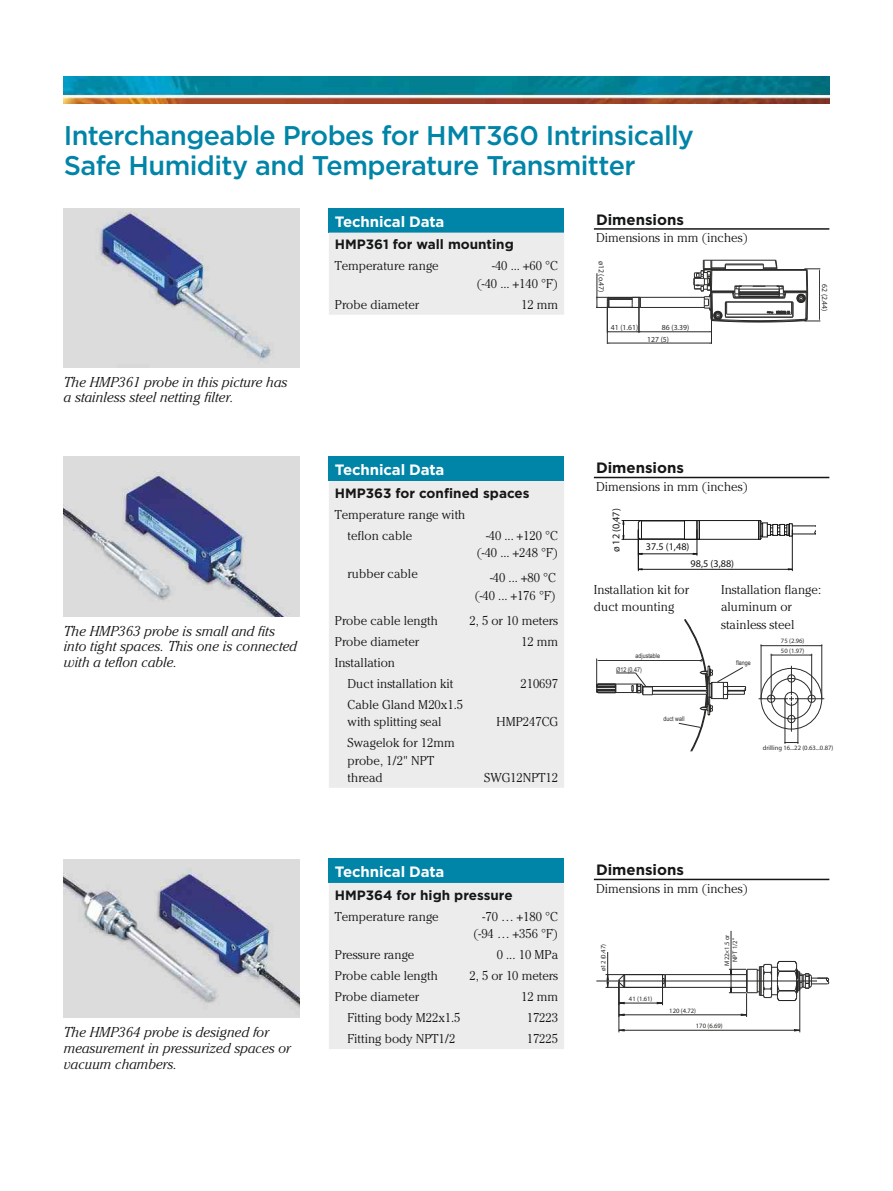
<style>
.page{position:relative;width:893px;height:1191px;background:#fff}
.page>*{position:absolute;margin:0;border:0;box-sizing:border-box;transform-origin:0 0}
.t1{font:500 27px/30px "Gotham";letter-spacing:-.02em;color:#0084a7}
.t2{font:700 15px "Gotham";letter-spacing:-.01em;color:#fff}
.t3{font:700 15px "Gotham";color:#151616}
.t4{font:italic 300 14.25px/15.8px "Cheltenham Std";color:#151616}
.t5{font:700 13.5px "Gotham";color:#151616}
.t6{font:300 12.75px/17.2px "Cheltenham Std";color:#151616}
.t7{font:10.2px "Myriad";color:#151616}
.t8{font:7.65px "Myriad";color:#2b2b2a}
.t9{font:6.6px/7.9px "Myriad";color:#252523;text-align:center}
.t10{font:6.6px "Frutiger 55 Roman";color:#2b2b2a}
.t11{font:6.6px "Arial Narrow";color:#2b2b2a}
</style>
<div class="page">
<img style="left:64px;top:77px;width:765px;height:27px">
<hr style="left:594px;top:228px;width:235px;height:2px;background:#151616">
<hr style="left:594px;top:477px;width:235px;height:1px;background:#151616">
<hr style="left:594px;top:878px;width:235px;height:2px;background:#151616">
<div style="left:329px;top:209px;width:235px;height:24px;background:#0084a7"></div>
<div style="left:329px;top:233px;width:235px;height:82px;background:#ececec"></div>
<div style="left:329px;top:457px;width:235px;height:24px;background:#0084a7"></div>
<div style="left:329px;top:481px;width:235px;height:307px;background:#ececec"></div>
<div style="left:329px;top:859px;width:235px;height:24px;background:#0084a7"></div>
<div style="left:329px;top:883px;width:235px;height:166px;background:#ececec"></div>
<img style="left:64px;top:859px;width:235px;height:159px">
<svg style="left:596px;top:619px;width:150px;height:133px"></svg>
<svg style="left:759px;top:666px;width:65px;height:65px"></svg>
<div style="left:761px;top:668px;width:61px;height:61px;border:1px solid #2b2b2a;border-radius:50%"></div>
<div style="left:785px;top:692px;width:13px;height:13px;border:1px solid #2b2b2a;border-radius:50%"></div>
<div style="left:771px;top:678px;width:41px;height:41px;border:1px solid #2b2b2a;border-radius:50%"></div>
<div style="left:788px;top:674px;width:7px;height:8px;border:1px solid #2b2b2a;border-radius:50%"></div>
<div style="left:808px;top:695px;width:7px;height:7px;border:1px solid #2b2b2a;border-radius:50%"></div>
<div style="left:788px;top:715px;width:7px;height:7px;border:1px solid #2b2b2a;border-radius:50%"></div>
<div style="left:767px;top:695px;width:8px;height:7px;border:1px solid #2b2b2a;border-radius:50%"></div>
<hr style="left:771px;top:654px;width:1px;height:44px;background:#2b2b2a">
<hr style="left:811px;top:654px;width:1px;height:44px;background:#2b2b2a">
<hr style="left:771px;top:655px;width:41px;height:1px;background:#2b2b2a">
<hr style="left:761px;top:645px;width:1px;height:53px;background:#2b2b2a">
<hr style="left:821px;top:645px;width:1px;height:53px;background:#2b2b2a">
<hr style="left:761px;top:645px;width:61px;height:1px;background:#2b2b2a">
<hr style="left:785px;top:698px;width:1px;height:45px;background:#2b2b2a">
<hr style="left:798px;top:698px;width:1px;height:45px;background:#2b2b2a">
<svg style="left:786px;top:742px;width:12px;height:1px"></svg>
<img style="left:64px;top:208px;width:235px;height:159px">
<hr style="left:639px;top:331px;width:72px;height:1px;background:#2b2b2a">
<hr style="left:711px;top:309px;width:1px;height:35px;background:#2b2b2a">
<hr style="left:607px;top:306px;width:1px;height:38px;background:#2b2b2a">
<hr style="left:607px;top:343px;width:104px;height:1px;background:#2b2b2a">
<hr style="left:596px;top:307px;width:44px;height:1px;background:#2b2b2a">
<hr style="left:596px;top:297px;width:44px;height:1px;background:#2b2b2a">
<svg style="left:597px;top:273px;width:1px;height:34px"></svg>
<hr style="left:640px;top:297px;width:64px;height:1px;background:#2b2b2a">
<hr style="left:640px;top:307px;width:64px;height:1px;background:#2b2b2a">
<svg style="left:607px;top:297px;width:34px;height:36px"></svg>
<svg style="left:694px;top:260px;width:126px;height:73px"></svg>
<img style="left:64px;top:457px;width:235px;height:159px">
<hr style="left:641px;top:538px;width:43px;height:1px;background:#151616">
<hr style="left:699px;top:520px;width:60px;height:1px;background:#151616">
<hr style="left:699px;top:539px;width:60px;height:1px;background:#151616">
<hr style="left:638px;top:553px;width:59px;height:1px;background:#151616">
<svg style="left:638px;top:521px;width:5px;height:34px"></svg>
<svg style="left:684px;top:521px;width:16px;height:34px"></svg>
<hr style="left:638px;top:530px;width:1px;height:41px;background:#151616">
<hr style="left:638px;top:569px;width:154px;height:1px;background:#151616">
<hr style="left:792px;top:530px;width:1px;height:41px;background:#151616">
<hr style="left:622px;top:520px;width:77px;height:1px;background:#151616">
<hr style="left:622px;top:539px;width:77px;height:1px;background:#151616">
<svg style="left:623px;top:521px;width:1px;height:18px"></svg>
<svg style="left:758px;top:520px;width:58px;height:20px"></svg>
<hr style="left:596px;top:980px;width:221px;height:1px;background:#252523">
<hr style="left:665px;top:987px;width:82px;height:1px;background:#252523">
<hr style="left:665px;top:974px;width:82px;height:1px;background:#252523">
<hr style="left:799px;top:982px;width:1px;height:50px;background:#252523">
<hr style="left:619px;top:982px;width:1px;height:50px;background:#252523">
<hr style="left:619px;top:1030px;width:181px;height:1px;background:#252523">
<hr style="left:619px;top:1002px;width:43px;height:1px;background:#252523">
<svg style="left:618px;top:975px;width:7px;height:30px"></svg>
<svg style="left:657px;top:974px;width:9px;height:31px"></svg>
<hr style="left:619px;top:982px;width:1px;height:35px;background:#252523">
<hr style="left:619px;top:1014px;width:128px;height:1px;background:#252523">
<svg style="left:618px;top:1013px;width:7px;height:3px"></svg>
<hr style="left:606px;top:987px;width:58px;height:1px;background:#252523">
<hr style="left:606px;top:974px;width:58px;height:1px;background:#252523">
<svg style="left:607px;top:952px;width:2px;height:35px"></svg>
<hr style="left:731px;top:931px;width:1px;height:38px;background:#252523">
<svg style="left:729px;top:961px;width:100px;height:56px"></svg>
<h1 class="t1" style="left:64px;top:120px;width:632px">Interchangeable Probes for HMT360 Intrinsically<br>Safe Humidity and Temperature Transmitter</h1>
<p class="t3" style="left:596px;top:209px;width:89px">Dimensions</p>
<p class="t6" style="left:596px;top:229px;width:154px">Dimensions in mm (inches)</p>
<p class="t2" style="left:335px;top:211px;width:111px">Technical Data</p>
<p class="t5" style="left:335px;top:236px;width:180px">HMP361 for wall mounting</p>
<p class="t6" style="left:335px;top:257px;width:105px">Temperature range</p>
<p class="t6" style="left:477px;top:257px;width:83px;text-align:right">-40 ... +60 °C (-40 ... +140 °F)</p>
<p class="t6" style="left:335px;top:295px;width:86px">Probe diameter</p>
<p class="t6" style="left:521px;top:295px;width:39px">12 mm</p>
<p class="t8" style="left:605px;top:261px;width:33px;rotate:90deg">ø12 (o.47)</p>
<p class="t4" style="left:64px;top:374px;width:225px">The HMP361 probe in this picture has a stainless steel netting filter.</p>
<p class="t8" style="left:611px;top:323px;width:29px">41 (1.61)</p>
<p class="t8" style="left:662px;top:324px;width:29px">86 (3.39)</p>
<p class="t8" style="left:647px;top:335px;width:23px">127 (5)</p>
<p class="t8" style="left:828px;top:284px;width:29px;rotate:90deg">62 (2.44)</p>
<p class="t4" style="left:64px;top:623px;width:235px">The HMP363 probe is small and fits into tight spaces. This one is connected with a teflon cable.</p>
<p class="t4" style="left:64px;top:1024px;width:229px">The HMP364 probe is designed for measurement in pressurized spaces or vacuum chambers.</p>
<p class="t2" style="left:335px;top:460px;width:111px">Technical Data</p>
<p class="t5" style="left:335px;top:484px;width:196px">HMP363 for confined spaces</p>
<p class="t6" style="left:348px;top:504px;width:119px;line-height:21px;text-indent:-13px">Temperature range with teflon cable</p>
<p class="t6" style="left:477px;top:527px;width:83px;text-align:right">-40 ... +120 °C (-40 ... +248 °F)</p>
<p class="t6" style="left:348px;top:565px;width:72px">rubber cable</p>
<p class="t6" style="left:474px;top:569px;width:83px;text-align:right">-40 ... +80 °C (-40 ... +176 °F)</p>
<p class="t6" style="left:335px;top:612px;width:105px">Probe cable length</p>
<p class="t6" style="left:469px;top:612px;width:90px">2, 5 or 10 meters</p>
<p class="t6" style="left:335px;top:633px;width:86px">Probe diameter</p>
<p class="t6" style="left:521px;top:633px;width:39px">12 mm</p>
<p class="t6" style="left:348px;top:652px;width:107px;line-height:21px;text-indent:-13px">Installation<br>Duct installation kit</p>
<p class="t6" style="left:520px;top:675px;width:39px">210697</p>
<p class="t6" style="left:348px;top:696px;width:117px">Cable Gland M20x1.5 with splitting seal</p>
<p class="t6" style="left:348px;top:734px;width:109px">Swagelok for 12mm probe, 1/2" NPT thread</p>
<p class="t6" style="left:497px;top:713px;width:63px">HMP247CG</p>
<p class="t6" style="left:484px;top:768px;width:76px">SWG12NPT12</p>
<p class="t2" style="left:335px;top:861px;width:111px">Technical Data</p>
<p class="t5" style="left:335px;top:886px;width:179px">HMP364 for high pressure</p>
<p class="t6" style="left:335px;top:907px;width:105px">Temperature range</p>
<p class="t6" style="left:473px;top:907px;width:86px;text-align:right">-70 … +180 °C (-94 … +356 °F)</p>
<p class="t6" style="left:335px;top:946px;width:81px">Pressure range</p>
<p class="t6" style="left:497px;top:946px;width:63px">0 ... 10 MPa</p>
<p class="t6" style="left:335px;top:967px;width:105px">Probe cable length</p>
<p class="t6" style="left:469px;top:967px;width:90px">2, 5 or 10 meters</p>
<p class="t6" style="left:335px;top:988px;width:86px">Probe diameter</p>
<p class="t6" style="left:521px;top:988px;width:39px">12 mm</p>
<p class="t6" style="left:348px;top:1009px;width:114px">Fitting body M22x1.5</p>
<p class="t6" style="left:527px;top:1009px;width:33px">17223</p>
<p class="t6" style="left:348px;top:1030px;width:109px">Fitting body NPT1/2</p>
<p class="t6" style="left:527px;top:1030px;width:33px">17225</p>
<p class="t3" style="left:596px;top:458px;width:89px">Dimensions</p>
<p class="t6" style="left:596px;top:477px;width:154px">Dimensions in mm (inches)</p>
<p class="t7" style="left:611px;top:552px;width:46px;rotate:-90deg">ø 12 (0,47)</p>
<p class="t7" style="left:646px;top:542px;width:45px">37.5 (1,48)</p>
<p class="t7" style="left:690px;top:558px;width:45px">98,5 (3,88)</p>
<p class="t6" style="left:594px;top:581px;width:97px">Installation kit for duct mounting</p>
<p class="t6" style="left:721px;top:581px;width:102px">Installation flange: aluminum or stainless steel</p>
<p class="t11" style="left:616px;top:664px;width:27px">Ø12 (0.47)</p>
<p class="t10" style="left:781px;top:637px;width:25px">75 (2.96)</p>
<p class="t10" style="left:781px;top:647px;width:25px">50 (1.97)</p>
<p class="t11" style="left:635px;top:651px;width:26px">adjustable</p>
<p class="t11" style="left:736px;top:658px;width:16px">flange</p>
<p class="t11" style="left:664px;top:714px;width:22px">duct wall</p>
<p class="t10" style="left:763px;top:744px;width:72px">drilling 16...22 (0.63...0.87)</p>
<p class="t3" style="left:596px;top:860px;width:89px">Dimensions</p>
<p class="t6" style="left:596px;top:879px;width:154px">Dimensions in mm (inches)</p>
<p class="t9" style="left:600px;top:971px;width:29px;rotate:-90deg">ø12 (0.47)</p>
<p class="t9" style="left:629px;top:995px;width:25px">41 (1.61)</p>
<p class="t9" style="left:669px;top:1006px;width:28px">120 (4.72)</p>
<p class="t9" style="left:723px;top:965px;width:33px;rotate:-90deg">M22×1.5 or<br>NPT 1/2"</p>
<p class="t9" style="left:696px;top:1022px;width:28px">170 (6.69)</p>
</div>
